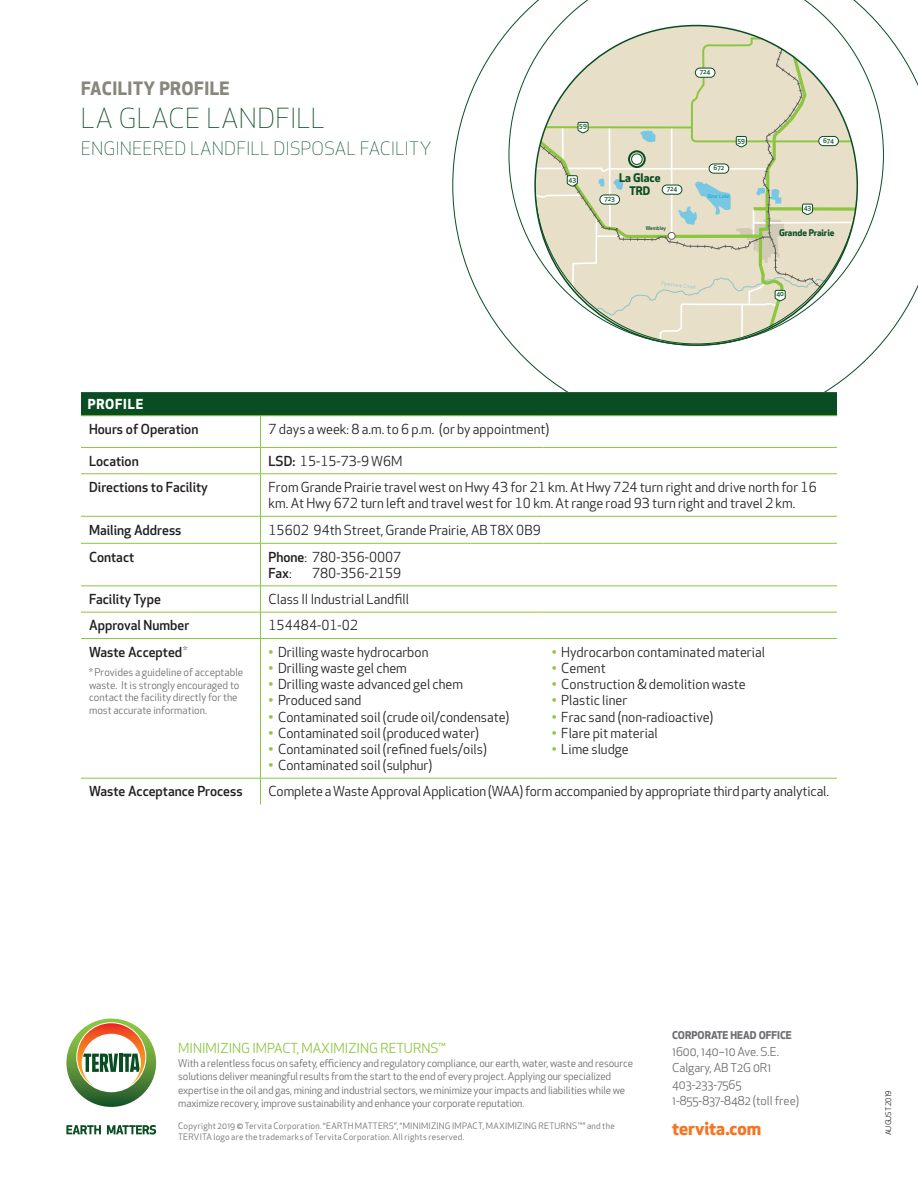
<style>
.page{position:relative;width:918px;height:1188px;background:#fff}
.page>*{position:absolute;margin:0;border:0;box-sizing:border-box;transform-origin:0 0}
.Head_Main{font:300 27px "Apex New";letter-spacing:.04em;color:#0a4d22}
.Head_Main-2{font:300 18px "Apex New";letter-spacing:.03em;color:#0a4d22}
.Head_Main-3{font:700 18px "Apex New";letter-spacing:.025em;color:#88877d}
.t1{font:700 18px "Apex New";color:#f57523}
.Table_Book{font:13.5px/16.2px "Apex New";color:#231f20}
.Table_Medium{font:500 13.5px "Apex New";color:#231f20}
.t2{font:13.5px "Apex New";color:#8bc63e}
.Table_Head{font:700 13.5px "Apex New";letter-spacing:.06em;color:#fff}
.Table_Book-2{font:500 13.5px "Apex New";color:#231f20}
.t3{font:12px/16.5px "Apex New";color:#6c6d70}
.t4{font:700 11.55px/14px "Apex New";color:#0e4e26;text-align:center}
.Table_Medium-2{font:10.5px/13.5px "Apex New";letter-spacing:-.01em;color:#6c6d70}
.t5{font:700 10.5px "Apex New";color:#6c6d70}
.t6{font:700 9px "Apex New";letter-spacing:-.01em;color:#0e4e26}
.t7{font:8.7px/10.5px "Apex New";letter-spacing:.03em;color:#6c6d70}
.t8{font:7.5px "Apex New";color:#231f20}
.t9{font:500 6.45px "Apex New";color:#0e4e26}
.t10{font:italic 5.1px "Apex New";color:#009bc8}
.t11{font:500 5.1px "Apex New";color:#0e4e26}
.s1{font-weight:500}
.s2{font-weight:400}
.s3{font-weight:400;font-size:12px;color:#6c6d70}
.s4{color:#8bc63e}
</style>
<div class="page">
<svg style="left:66px;top:1125px;width:35px;height:9px"></svg>
<svg style="left:107px;top:1125px;width:49px;height:10px"></svg>
<svg style="left:66px;top:1019px;width:90px;height:88px"></svg>
<svg style="left:453px;top:29px;width:465px;height:363px"></svg>
<svg style="left:509px;top:0;width:375px;height:345px"></svg>
<svg style="left:535px;top:26px;width:322px;height:318px"></svg>
<div style="left:81px;top:392px;width:756px;height:23px;background:#0a4d22"></div>
<hr style="left:81px;top:415px;width:179px;height:1px;background:#8bc63e">
<hr style="left:260px;top:415px;width:284px;height:1px;background:#8bc63e">
<hr style="left:260px;top:416px;width:1px;height:31px;background:#8bc63e">
<hr style="left:544px;top:415px;width:293px;height:1px;background:#8bc63e">
<hr style="left:81px;top:447px;width:179px;height:1px;background:#8bc63e">
<hr style="left:260px;top:447px;width:284px;height:1px;background:#8bc63e">
<svg style="left:260px;top:448px;width:1px;height:26px"></svg>
<hr style="left:544px;top:447px;width:293px;height:1px;background:#8bc63e">
<hr style="left:81px;top:474px;width:179px;height:1px;background:#8bc63e">
<hr style="left:260px;top:474px;width:284px;height:1px;background:#8bc63e">
<hr style="left:260px;top:474px;width:1px;height:42px;background:#8bc63e">
<hr style="left:544px;top:474px;width:293px;height:1px;background:#8bc63e">
<hr style="left:81px;top:516px;width:179px;height:1px;background:#8bc63e">
<hr style="left:260px;top:516px;width:284px;height:1px;background:#8bc63e">
<svg style="left:260px;top:517px;width:1px;height:26px"></svg>
<hr style="left:544px;top:516px;width:293px;height:1px;background:#8bc63e">
<hr style="left:81px;top:543px;width:179px;height:1px;background:#8bc63e">
<hr style="left:260px;top:543px;width:284px;height:1px;background:#8bc63e">
<hr style="left:260px;top:544px;width:1px;height:42px;background:#8bc63e">
<hr style="left:544px;top:543px;width:293px;height:1px;background:#8bc63e">
<hr style="left:81px;top:586px;width:179px;height:1px;background:#8bc63e">
<hr style="left:260px;top:586px;width:284px;height:1px;background:#8bc63e">
<hr style="left:544px;top:586px;width:293px;height:1px;background:#8bc63e">
<hr style="left:81px;top:612px;width:179px;height:1px;background:#8bc63e">
<hr style="left:260px;top:612px;width:284px;height:1px;background:#8bc63e">
<svg style="left:260px;top:586px;width:1px;height:52px"></svg>
<hr style="left:544px;top:612px;width:293px;height:1px;background:#8bc63e">
<hr style="left:81px;top:638px;width:179px;height:1px;background:#8bc63e">
<hr style="left:260px;top:638px;width:284px;height:1px;background:#8bc63e">
<hr style="left:260px;top:639px;width:1px;height:139px;background:#8bc63e">
<hr style="left:544px;top:638px;width:293px;height:1px;background:#8bc63e">
<hr style="left:81px;top:778px;width:179px;height:1px;background:#8bc63e">
<hr style="left:260px;top:778px;width:284px;height:1px;background:#8bc63e">
<svg style="left:260px;top:778px;width:1px;height:27px"></svg>
<hr style="left:544px;top:778px;width:293px;height:1px;background:#8bc63e">
<p class="Head_Main-3" style="left:81px;top:75px;width:150px">FACILITY PROFILE</p>
<p class="Head_Main" style="left:81px;top:102px;width:245px">LA GLACE LANDFILL</p>
<p class="Head_Main-2" style="left:81px;top:138px;width:351px">ENGINEERED LANDFILL DISPOSAL FACILITY</p>
<p class="t9" style="left:579px;top:122px;width:9px">59</p>
<p class="t9" style="left:568px;top:175px;width:9px">43</p>
<p class="t4" style="left:619px;top:170px;width:43px">La Glace<br>TRD</p>
<p class="t9" style="left:667px;top:185px;width:12px">724</p>
<p class="t9" style="left:604px;top:194px;width:12px">723</p>
<p class="t11" style="left:646px;top:225px;width:22px">Wembley</p>
<p class="t9" style="left:700px;top:68px;width:12px">724</p>
<p class="t9" style="left:714px;top:163px;width:12px">672</p>
<p class="t9" style="left:738px;top:136px;width:9px">59</p>
<p class="t10" style="left:708px;top:193px;width:23px">Bear Lake</p>
<p class="t9" style="left:823px;top:136px;width:12px">674</p>
<p class="t9" style="left:804px;top:203px;width:9px">43</p>
<p class="t6" style="left:779px;top:226px;width:57px">Grande Prairie</p>
<p class="t9" style="left:776px;top:290px;width:9px">40</p>
<p class="Table_Head" style="left:88px;top:394px;width:57px">PROFILE</p>
<p class="Table_Medium" style="left:89px;top:420px;width:111px">Hours of Operation</p>
<p class="Table_Book" style="left:269px;top:421px;width:282px">7 days a week: 8 a.m. to 6 p.m. (or by appointment)</p>
<p class="Table_Medium" style="left:89px;top:452px;width:51px">Location</p>
<p class="Table_Book" style="left:269px;top:453px;width:135px"><span class="s1">LSD:</span> 15-15-73-9 W6M</p>
<p class="Table_Medium" style="left:89px;top:478px;width:120px">Directions to Facility</p>
<p class="Table_Book" style="left:269px;top:479px;width:550px">From Grande Prairie travel west on Hwy 43 for 21 km. At Hwy 724 turn right and drive north for 16 km. At Hwy 672 turn left and travel west for 10 km. At range road 93 turn right and travel 2 km.</p>
<p class="Table_Medium" style="left:89px;top:521px;width:94px">Mailing Address</p>
<p class="Table_Book" style="left:269px;top:522px;width:274px">15602 94th Street, Grande Prairie, AB T8X 0B9</p>
<p class="Table_Medium" style="left:89px;top:548px;width:47px">Contact</p>
<p class="Table_Book" style="left:269px;top:549px;width:134px"><span class="s1">Phone</span>: 780-356-0007</p>
<p class="Table_Book-2" style="left:269px;top:564px;width:25px">Fax<span class="s2">:</span></p>
<p class="Table_Book" style="left:312px;top:565px;width:91px">780-356-2159</p>
<p class="Table_Medium" style="left:89px;top:590px;width:73px">Facility Type</p>
<p class="Table_Book" style="left:269px;top:591px;width:142px">Class II Industrial Landfill</p>
<p class="Table_Medium" style="left:89px;top:616px;width:102px">Approval Number</p>
<p class="Table_Book" style="left:269px;top:617px;width:91px">154484-01-02</p>
<p class="Table_Medium" style="left:89px;top:643px;width:100px">Waste Accepted<span class="s3">*</span></p>
<p class="Table_Medium-2" style="left:89px;top:666px;width:156px;line-height:12.6px">* Provides a guideline of acceptable waste. It is strongly encouraged to contact the facility directly for the most accurate information.</p>
<p class="Table_Book" style="left:269px;top:644px;width:161px"><span class="s4">•</span> Drilling waste hydrocarbon</p>
<p class="Table_Book" style="left:269px;top:660px;width:140px"><span class="s4">•</span> Drilling waste gel chem</p>
<p class="Table_Book" style="left:269px;top:676px;width:196px"><span class="s4">•</span> Drilling waste advanced gel chem</p>
<p class="Table_Book" style="left:269px;top:692px;width:94px"><span class="s4">•</span> Produced sand</p>
<p class="Table_Book" style="left:269px;top:709px;width:242px"><span class="s4">•</span> Contaminated soil (crude oil/condensate)</p>
<p class="Table_Book" style="left:269px;top:725px;width:212px"><span class="s4">•</span> Contaminated soil (produced water)</p>
<p class="Table_Book" style="left:269px;top:741px;width:220px"><span class="s4">•</span> Contaminated soil (refined fuels/oils)</p>
<p class="Table_Book" style="left:269px;top:757px;width:165px"><span class="s4">•</span> Contaminated soil (sulphur)</p>
<p class="Table_Book" style="left:552px;top:644px;width:215px"><span class="s4">•</span> Hydrocarbon contaminated material</p>
<p class="Table_Book" style="left:552px;top:660px;width:55px"><span class="s4">•</span> Cement</p>
<p class="Table_Book" style="left:552px;top:676px;width:196px"><span class="s4">•</span> Construction &amp; demolition waste</p>
<p class="Table_Book" style="left:552px;top:692px;width:77px"><span class="s4">•</span> Plastic liner</p>
<p class="Table_Book" style="left:552px;top:709px;width:163px"><span class="s4">•</span> Frac sand (non-radioactive)</p>
<p class="Table_Book" style="left:552px;top:725px;width:108px"><span class="s4">•</span> Flare pit material</p>
<p class="Table_Book" style="left:552px;top:741px;width:78px"><span class="s4">•</span> Lime sludge</p>
<p class="Table_Medium" style="left:89px;top:782px;width:155px">Waste Acceptance Process</p>
<p class="Table_Book" style="left:269px;top:783px;width:562px">Complete a Waste Approval Application (WAA) form accompanied by appropriate third party analytical.</p>
<p class="t2" style="left:178px;top:1040px;width:269px">MINIMIZING IMPACT, MAXIMIZING RETURNS™</p>
<p class="Table_Medium-2" style="left:178px;top:1056px;width:457px">With a relentless focus on safety, efficiency and regulatory compliance, our earth, water, waste and resource solutions deliver meaningful results from the start to the end of every project. Applying our specialized expertise in the oil and gas, mining and industrial sectors, we minimize your impacts and liabilities while we maximize recovery, improve sustainability and enhance your corporate reputation.</p>
<p class="t7" style="left:178px;top:1121px;width:438px">Copyright 2019 © Tervita Corporation. “EARTH MATTERS”, “MINIMIZING IMPACT, MAXIMIZING RETURNS™” and the<br>TERVITA logo are the trademarks of Tervita Corporation. All rights reserved.</p>
<p class="t5" style="left:672px;top:1028px;width:121px">CORPORATE HEAD OFFICE</p>
<p class="t3" style="left:672px;top:1043px;width:129px">1600, 140–10 Ave. S.E.<br>Calgary, AB T2G 0R1<br>403-233-7565<br>1-855-837-8482 (toll free)</p>
<h2 class="t1" style="left:672px;top:1115px;width:91px">tervita.com</h2>
<p class="t8" style="left:884px;top:1135px;width:46px;rotate:-90deg">AUGUST 2019</p>
</div>
